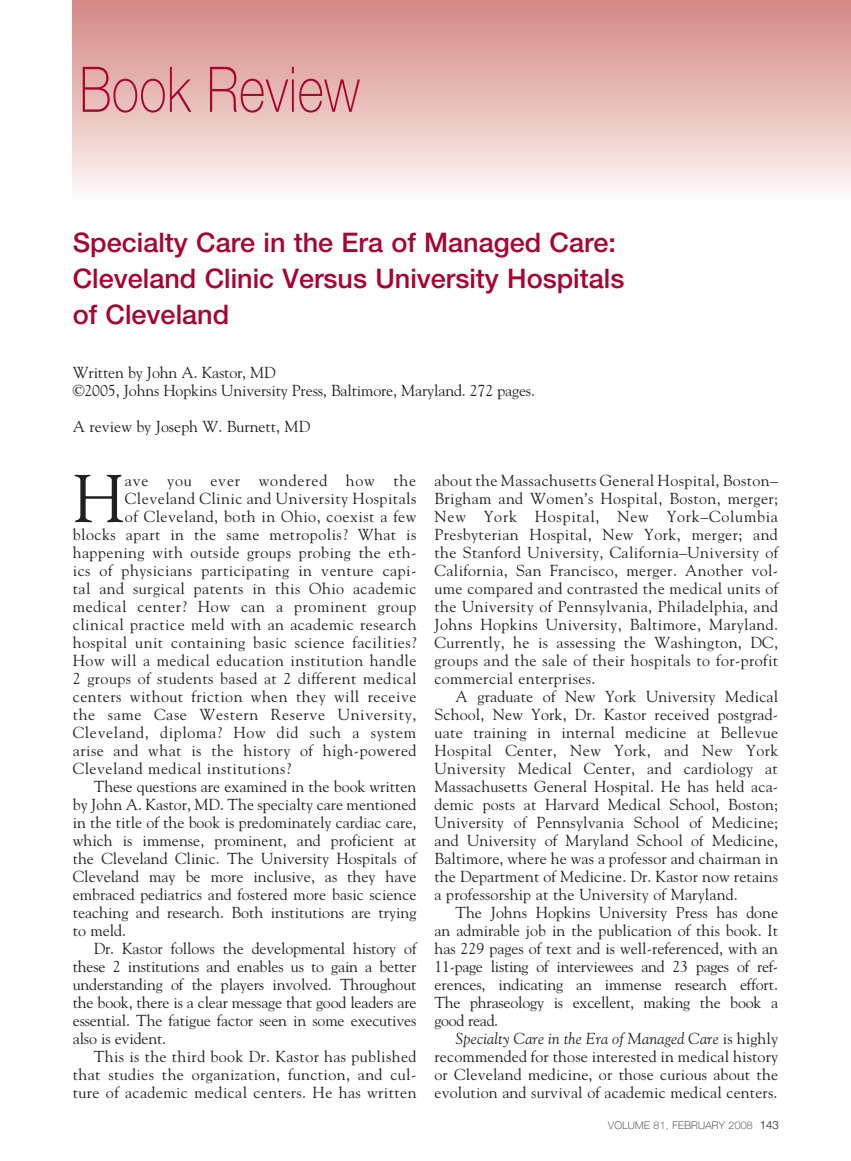
<style>
.page{position:relative;width:851px;height:1161px;background:#fff}
.page>*{position:absolute;margin:0;border:0;box-sizing:border-box;transform-origin:0 0}
.icap{font:67.05px "Goudy";color:#231f20}
.fhd{font:100 63px "Helvetica Neue";letter-spacing:.01em;color:#a90332;scale:.8 1}
.title-bk_rvw{font:500 27px/36px "Helvetica Neue";color:#a90332}
.textb{font:15.9px/18px "Goudy";letter-spacing:.01em;color:#231f20;text-align:justify}
.icap-2{font:15.9px "Goudy";letter-spacing:.03em;color:#231f20}
.texta{font:15.9px "Goudy";letter-spacing:-.01em;color:#231f20}
.icap-3{font:15.9px "Goudy";letter-spacing:.05em;color:#231f20}
.t1{font:100 10.5px "Helvetica Neue";letter-spacing:.025em;color:#231f20}
.s1{font-style:italic}
.s2{font-weight:300;font-size:11.4px}
</style>
<div class="page">
<div style="left:72px;top:0;width:778px;height:201px;background:linear-gradient(to bottom,#d3857f,#fdf9f6)"></div>
<p class="fhd" style="left:80px;top:54px;width:352px">Book Review</p>
<p class="title-bk_rvw" style="left:73px;top:224px;width:553px">Specialty Care in the Era of Managed Care:<br>Cleveland Clinic Versus University Hospitals of Cleveland</p>
<p class="texta" style="left:73px;top:363px;width:204px">Written by John A. Kastor, MD</p>
<p class="texta" style="left:73px;top:381px;width:464px">©2005, Johns Hopkins University Press, Baltimore, Maryland. 272 pages.</p>
<p class="texta" style="left:73px;top:417px;width:239px">A review by Joseph W. Burnett, MD</p>
<p class="icap" style="left:73px;top:457px;width:54px">H</p>
<p class="icap-3" style="left:125px;top:471px;width:293px">ave you ever wondered how the</p>
<p class="icap-2" style="left:125px;top:489px;width:293px">Cleveland Clinic and University Hospitals</p>
<p class="icap-2" style="left:125px;top:507px;width:293px">of Cleveland, both in Ohio, coexist a few</p>
<p class="icap-2" style="left:73px;top:525px;width:345px">blocks apart in the same metropolis? What is</p>
<p class="icap-2" style="left:73px;top:543px;width:345px">happening with outside groups probing the eth-</p>
<p class="icap-2" style="left:73px;top:561px;width:345px">ics of physicians participating in venture capi-</p>
<p class="icap-2" style="left:73px;top:579px;width:345px">tal and surgical patents in this Ohio academic</p>
<p class="icap-2" style="left:73px;top:597px;width:345px">medical center? How can a prominent group</p>
<p class="icap-2" style="left:73px;top:615px;width:345px">clinical practice meld with an academic research</p>
<p class="icap-2" style="left:73px;top:633px;width:345px">hospital unit containing basic science facilities?</p>
<p class="icap-2" style="left:73px;top:651px;width:345px">How will a medical education institution handle</p>
<p class="icap-2" style="left:73px;top:669px;width:345px">2 groups of students based at 2 different medical</p>
<p class="icap-2" style="left:73px;top:687px;width:345px">centers without friction when they will receive</p>
<p class="icap-2" style="left:73px;top:705px;width:345px">the same Case Western Reserve University,</p>
<p class="icap-2" style="left:73px;top:723px;width:345px">Cleveland, diploma? How did such a system</p>
<p class="icap-2" style="left:73px;top:741px;width:345px">arise and what is the history of high-powered</p>
<p class="icap-2" style="left:73px;top:759px;width:220px">Cleveland medical institutions?</p>
<p class="textb" style="left:73px;top:777px;width:345px;text-indent:21px">These questions are examined in the book written by John A. Kastor, MD. The specialty care mentioned in the title of the book is predominately cardiac care, which is immense, prominent, and proficient at the Cleveland Clinic. The University Hospitals of Cleveland may be more inclusive, as they have embraced pediatrics and fostered more basic science teaching and research. Both institutions are trying to meld.</p>
<p class="textb" style="left:73px;top:939px;width:345px;text-indent:21px">Dr. Kastor follows the developmental history of these 2 institutions and enables us to gain a better understanding of the players involved. Throughout the book, there is a clear message that good leaders are essential. The fatigue factor seen in some executives also is evident.</p>
<p class="textb" style="left:73px;top:1047px;width:345px;text-indent:21px">This is the third book Dr. Kastor has published that studies the organization, function, and cul&shy;ture of academic medical centers. He has written</p>
<p class="textb" style="left:434px;top:471px;width:345px">about the Massachusetts General Hospital, Boston– Brigham and Women’s Hospital, Boston, merger; New York Hospital, New York–Columbia Presbyterian Hospital, New York, merger; and the Stanford University, California–University of California, San Francisco, merger. Another vol&shy;ume compared and contrasted the medical units of the University of Pennsylvania, Philadelphia, and Johns Hopkins University, Baltimore, Maryland.<br>Currently, he is assessing the Washington, DC, groups and the sale of their hospitals to for-profit commercial enterprises.</p>
<p class="textb" style="left:434px;top:687px;width:345px;text-indent:21px">A graduate of New York University Medical School, New York, Dr. Kastor received postgrad&shy;uate training in internal medicine at Bellevue Hospital Center, New York, and New York University Medical Center, and cardiology at Massachusetts General Hospital. He has held aca&shy;demic posts at Harvard Medical School, Boston; University of Pennsylvania School of Medicine; and University of Maryland School of Medicine, Baltimore, where he was a professor and chairman in the Department of Medicine. Dr. Kastor now retains a professorship at the University of Maryland.</p>
<p class="textb" style="left:434px;top:903px;width:345px;text-indent:21px">The Johns Hopkins University Press has done an admirable job in the publication of this book. It has 229 pages of text and is well-referenced, with an 11-page listing of interviewees and 23 pages of ref&shy;erences, indicating an immense research effort.<br>The phraseology is excellent, making the book a good read.</p>
<p class="textb" style="left:434px;top:1029px;width:345px;text-indent:21px"><span class="s1">Specialty Care in the Era of Managed Care</span> is highly recommended for those interested in medical history or Cleveland medicine, or those curious about the evolution and survival of academic medical centers.</p>
<p class="t1" style="left:608px;top:1120px;width:172px">VOLUME 81, FEBRUARY 2008 <span class="s2">143</span></p>
</div>
